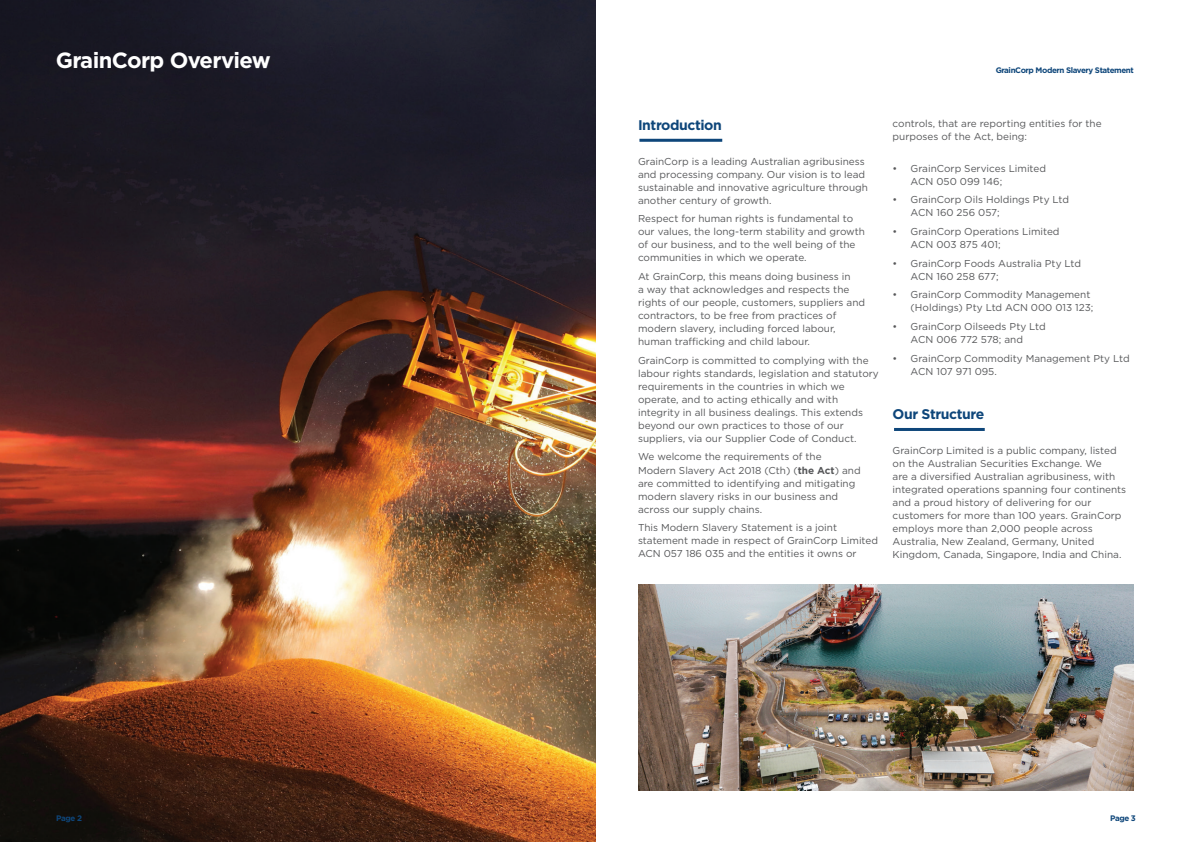
<style>
.page{position:relative;width:1191px;height:842px;background:#fff}
.page>*{position:absolute;margin:0;border:0;box-sizing:border-box;transform-origin:0 0}
.t1{font:700 22px "Gotham";letter-spacing:-.03em;color:#fff}
.t2{font:700 14px "Gotham";letter-spacing:-.03em;color:#0e467a}
.t3{font:10px/13px "Gotham";color:#57585a}
.t4{font:700 8px "Gotham";letter-spacing:-.05em;color:#0e467a}
.s1{font-weight:700}
</style>
<div class="page">
<img style="left:0;top:0;width:595px;height:842px">
<hr style="left:639px;top:139px;width:83px;height:3px;background:#0e467a">
<hr style="left:894px;top:428px;width:90px;height:3px;background:#0e467a">
<img style="left:638px;top:584px;width:495px;height:207px">
<h1 class="t1" style="left:56px;top:46px;width:216px">GrainCorp Overview</h1>
<p class="t4" style="left:995px;top:65px;width:140px">GrainCorp Modern Slavery Statement</p>
<h2 class="t2" style="left:638px;top:116px;width:85px">Introduction</h2>
<p class="t3" style="left:638px;top:155px;width:231px">GrainCorp is a leading Australian agribusiness and processing company. Our vision is to lead sustainable and innovative agriculture through another century of growth.</p>
<p class="t3" style="left:638px;top:212px;width:228px">Respect for human rights is fundamental to our values, the long-term stability and growth of our business, and to the well being of the communities in which we operate.</p>
<p class="t3" style="left:638px;top:270px;width:229px">At GrainCorp, this means doing business in<br>a way that acknowledges and respects the rights of our people, customers, suppliers and contractors, to be free from practices of modern slavery, including forced labour, human trafficking and child labour.</p>
<p class="t3" style="left:638px;top:354px;width:242px">GrainCorp is committed to complying with the labour rights standards, legislation and statutory requirements in the countries in which we operate, and to acting ethically and with integrity in all business dealings. This extends beyond our own practices to those of our suppliers, via our Supplier Code of Conduct.</p>
<p class="t3" style="left:638px;top:450px;width:224px">We welcome the requirements of the Modern Slavery Act 2018 (Cth) (<span class="s1">the Act</span>) and are committed to identifying and mitigating modern slavery risks in our business and across our supply chains.</p>
<p class="t3" style="left:638px;top:521px;width:241px">This Modern Slavery Statement is a joint statement made in respect of GrainCorp Limited<br>ACN 057 186 035 and the entities it owns or</p>
<p class="t3" style="left:892px;top:117px;width:210px">controls, that are reporting entities for the purposes of the Act, being:</p>
<p class="t3" style="left:910px;top:161px;width:137px;text-indent:-18px">• GrainCorp Services Limited<br>ACN 050 099 146;</p>
<p class="t3" style="left:910px;top:193px;width:160px;text-indent:-18px">• GrainCorp Oils Holdings Pty Ltd<br>ACN 160 256 057;</p>
<p class="t3" style="left:910px;top:225px;width:150px;text-indent:-18px">• GrainCorp Operations Limited<br>ACN 003 875 401;</p>
<p class="t3" style="left:910px;top:256px;width:172px;text-indent:-18px">• GrainCorp Foods Australia Pty Ltd<br>ACN 160 258 677;</p>
<p class="t3" style="left:910px;top:288px;width:184px;text-indent:-18px">• GrainCorp Commodity Management (Holdings) Pty Ltd ACN 000 013 123;</p>
<p class="t3" style="left:892px;top:320px;width:155px;text-align:center">• GrainCorp Oilseeds Pty Ltd<br>ACN 006 772 578; and</p>
<p class="t3" style="left:910px;top:351px;width:220px;text-indent:-18px">• GrainCorp Commodity Management Pty Ltd<br>ACN 107 971 095.</p>
<h2 class="t2" style="left:892px;top:405px;width:93px">Our Structure</h2>
<p class="t3" style="left:892px;top:444px;width:235px">GrainCorp Limited is a public company, listed on the Australian Securities Exchange. We<br>are a diversified Australian agribusiness, with integrated operations spanning four continents and a proud history of delivering for our customers for more than 100 years. GrainCorp employs more than 2,000 people across Australia, New Zealand, Germany, United Kingdom, Canada, Singapore, India and China.</p>
<p class="t4" style="left:56px;top:813px;width:27px">Page 2</p>
<p class="t4" style="left:1110px;top:813px;width:27px">Page 3</p>
</div>
